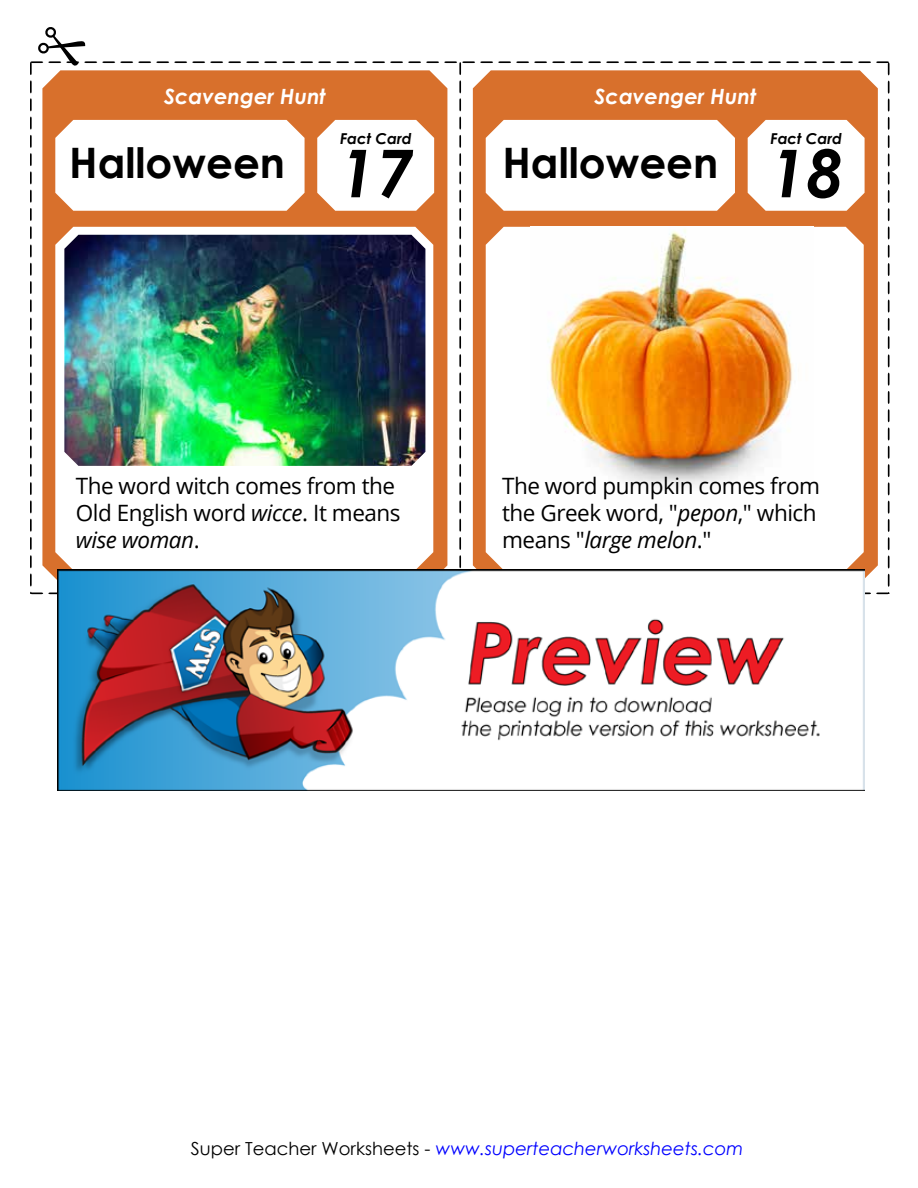
<style>
.page{position:relative;width:918px;height:1188px;background:#fff}
.page>*{position:absolute;margin:0;border:0;box-sizing:border-box;transform-origin:0 0}
.t1{font:italic 700 66px "Century Gothic 2";color:#000}
.t2{font:700 42px "Century Gothic 2";color:#000}
.t3{font:22.5px/27px "Open Sans";letter-spacing:-.02em;color:#000}
.t4{font:italic 700 21px "Century Gothic 2";color:#fff}
.t5{font:italic 18px "Century Gothic 2";color:#00f}
.t6{font:italic 700 15px "Century Gothic 2";color:#000}
.s1{font-style:italic}
.s2{font-style:normal;color:#000}
</style>
<div class="page">
<img style="left:30px;top:28px;width:860px;height:566px">
<img style="left:57px;top:570px;width:808px;height:220px">
<p class="t4" style="left:164px;top:80px;width:163px">Scavenger Hunt</p>
<p class="t4" style="left:595px;top:80px;width:163px">Scavenger Hunt</p>
<p class="t6" style="left:340px;top:127px;width:73px">Fact Card</p>
<h1 class="t1" style="left:339px;top:123px;width:75px">17</h1>
<h2 class="t2" style="left:69px;top:131px;width:217px">Halloween</h2>
<h2 class="t2" style="left:502px;top:131px;width:217px">Halloween</h2>
<p class="t6" style="left:771px;top:127px;width:73px">Fact Card</p>
<h1 class="t1" style="left:769px;top:123px;width:75px">18</h1>
<p class="t3" style="left:76px;top:472px;width:326px">The word witch comes from the<br>Old English word <span class="s1">wicce</span>. It means <span class="s1">wise woman</span>.</p>
<p class="t3" style="left:502px;top:472px;width:320px">The word pumpkin comes from the Greek word, "<span class="s1">pepon</span>," which means "<span class="s1">large melon</span>."</p>
<p class="t5" style="left:191px;top:1136px;width:554px"><span class="s2">Super Teacher Worksheets -</span> www.superteacherworksheets.com</p>
</div>
